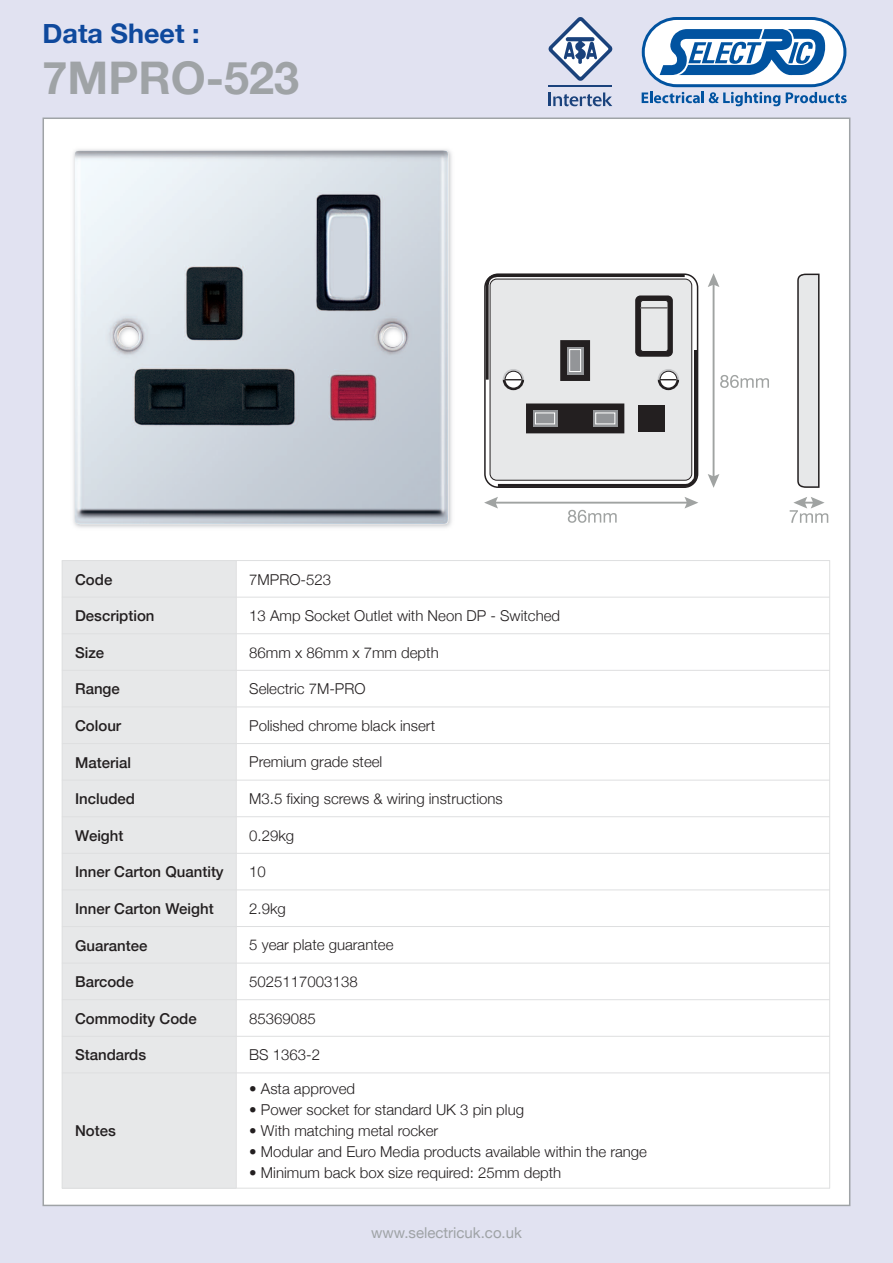
<style>
.page{position:relative;width:893px;height:1263px;background:#e1e2f1}
.page>*{position:absolute;margin:0;border:0;box-sizing:border-box;transform-origin:0 0}
.t1{font:700 45px "Helvetica Neue";color:#9fa3a6}
.t2{font:700 27px "Helvetica Neue";color:#0f499d}
.t3{font:300 15px "Helvetica Neue";color:#231f20}
.t4{font:500 15px "Helvetica Neue";color:#231f20}
.t5{font:15px "Helvetica Neue";color:#9fa3a6}
</style>
<div class="page">
<div style="left:44px;top:119px;width:805px;height:1086px;background:#fff"></div>
<svg style="left:642px;top:17px;width:205px;height:89px"></svg>
<img style="left:73px;top:149px;width:379px;height:379px">
<img style="left:75px;top:151px;width:374px;height:374px">
<svg style="left:708px;top:273px;width:61px;height:215px"></svg>
<svg style="left:484px;top:497px;width:214px;height:26px"></svg>
<svg style="left:790px;top:497px;width:38px;height:26px"></svg>
<svg style="left:797px;top:274px;width:22px;height:214px"></svg>
<svg style="left:484px;top:273px;width:214px;height:215px"></svg>
<svg style="left:549px;top:92px;width:63px;height:14px"></svg>
<hr style="left:549px;top:86px;width:63px;height:1px;background:#1a427c">
<svg style="left:549px;top:17px;width:63px;height:64px"></svg>
<div style="left:62px;top:560px;width:174px;height:37px;background:#e7e8e9"></div>
<div style="left:62px;top:597px;width:174px;height:37px;background:#e7e8e9"></div>
<div style="left:62px;top:634px;width:174px;height:36px;background:#e7e8e9"></div>
<div style="left:62px;top:670px;width:174px;height:37px;background:#e7e8e9"></div>
<div style="left:62px;top:707px;width:174px;height:36px;background:#e7e8e9"></div>
<div style="left:62px;top:743px;width:174px;height:37px;background:#e7e8e9"></div>
<div style="left:62px;top:780px;width:174px;height:37px;background:#e7e8e9"></div>
<div style="left:62px;top:817px;width:174px;height:36px;background:#e7e8e9"></div>
<div style="left:62px;top:853px;width:174px;height:37px;background:#e7e8e9"></div>
<div style="left:62px;top:890px;width:174px;height:36px;background:#e7e8e9"></div>
<div style="left:62px;top:926px;width:174px;height:37px;background:#e7e8e9"></div>
<div style="left:62px;top:963px;width:174px;height:37px;background:#e7e8e9"></div>
<div style="left:62px;top:1000px;width:174px;height:36px;background:#e7e8e9"></div>
<div style="left:62px;top:1036px;width:174px;height:37px;background:#e7e8e9"></div>
<div style="left:62px;top:1073px;width:174px;height:115px;background:#e7e8e9"></div>
<hr style="left:62px;top:560px;width:1px;height:628px;background:#dedfe0">
<hr style="left:236px;top:560px;width:1px;height:628px;background:#dedfe0">
<hr style="left:829px;top:560px;width:1px;height:628px;background:#dedfe0">
<hr style="left:62px;top:560px;width:768px;height:1px;background:#dedfe0">
<hr style="left:62px;top:597px;width:768px;height:1px;background:#dedfe0">
<hr style="left:62px;top:633px;width:768px;height:1px;background:#dedfe0">
<hr style="left:62px;top:670px;width:768px;height:1px;background:#dedfe0">
<hr style="left:62px;top:707px;width:768px;height:1px;background:#dedfe0">
<hr style="left:62px;top:743px;width:768px;height:1px;background:#dedfe0">
<hr style="left:62px;top:780px;width:768px;height:1px;background:#dedfe0">
<hr style="left:62px;top:816px;width:768px;height:1px;background:#dedfe0">
<hr style="left:62px;top:853px;width:768px;height:1px;background:#dedfe0">
<hr style="left:62px;top:890px;width:768px;height:1px;background:#dedfe0">
<hr style="left:62px;top:926px;width:768px;height:1px;background:#dedfe0">
<hr style="left:62px;top:963px;width:768px;height:1px;background:#dedfe0">
<hr style="left:62px;top:999px;width:768px;height:1px;background:#dedfe0">
<hr style="left:62px;top:1036px;width:768px;height:1px;background:#dedfe0">
<hr style="left:62px;top:1073px;width:768px;height:1px;background:#dedfe0">
<hr style="left:62px;top:1188px;width:768px;height:1px;background:#dedfe0">
<h2 class="t2" style="left:43px;top:17px;width:159px">Data Sheet :</h2>
<h1 class="t1" style="left:43px;top:50px;width:258px">7MPRO-523</h1>
<p class="t4" style="left:75px;top:570px;width:39px">Code</p>
<p class="t3" style="left:249px;top:570px;width:83px">7MPRO-523</p>
<p class="t4" style="left:75px;top:606px;width:81px">Description</p>
<p class="t3" style="left:249px;top:607px;width:312px">13 Amp Socket Outlet with Neon DP - Switched</p>
<p class="t4" style="left:75px;top:643px;width:31px">Size</p>
<p class="t3" style="left:249px;top:643px;width:191px">86mm x 86mm x 7mm depth</p>
<p class="t4" style="left:75px;top:680px;width:46px">Range</p>
<p class="t3" style="left:249px;top:680px;width:118px">Selectric 7M-PRO</p>
<p class="t4" style="left:75px;top:716px;width:48px">Colour</p>
<p class="t3" style="left:249px;top:716px;width:187px">Polished chrome black insert</p>
<p class="t4" style="left:75px;top:753px;width:57px">Material</p>
<p class="t3" style="left:249px;top:753px;width:135px">Premium grade steel</p>
<p class="t4" style="left:75px;top:789px;width:62px">Included</p>
<p class="t3" style="left:249px;top:789px;width:255px">M3.5 fixing screws &amp; wiring instructions</p>
<p class="t4" style="left:75px;top:826px;width:50px">Weight</p>
<p class="t3" style="left:249px;top:826px;width:47px">0.29kg</p>
<p class="t4" style="left:75px;top:863px;width:150px">Inner Carton Quantity</p>
<p class="t3" style="left:249px;top:863px;width:18px">10</p>
<p class="t4" style="left:75px;top:899px;width:140px">Inner Carton Weight</p>
<p class="t3" style="left:249px;top:899px;width:38px">2.9kg</p>
<p class="t4" style="left:75px;top:936px;width:74px">Guarantee</p>
<p class="t3" style="left:249px;top:936px;width:146px">5 year plate guarantee</p>
<p class="t4" style="left:75px;top:972px;width:60px">Barcode</p>
<p class="t3" style="left:249px;top:972px;width:110px">5025117003138</p>
<p class="t4" style="left:75px;top:1009px;width:123px">Commodity Code</p>
<p class="t3" style="left:249px;top:1009px;width:68px">85369085</p>
<p class="t4" style="left:75px;top:1046px;width:73px">Standards</p>
<p class="t3" style="left:249px;top:1046px;width:72px">BS 1363-2</p>
<p class="t4" style="left:75px;top:1121px;width:42px">Notes</p>
<p class="t3" style="left:249px;top:1080px;width:107px">• Asta approved</p>
<p class="t3" style="left:249px;top:1101px;width:276px">• Power socket for standard UK 3 pin plug</p>
<p class="t3" style="left:249px;top:1122px;width:191px">• With matching metal rocker</p>
<p class="t3" style="left:249px;top:1143px;width:399px">• Modular and Euro Media products available within the range</p>
<p class="t3" style="left:249px;top:1164px;width:314px">• Minimum back box size required: 25mm depth</p>
<p class="t5" style="left:371px;top:1224px;width:152px">www.selectricuk.co.uk</p>
</div>
